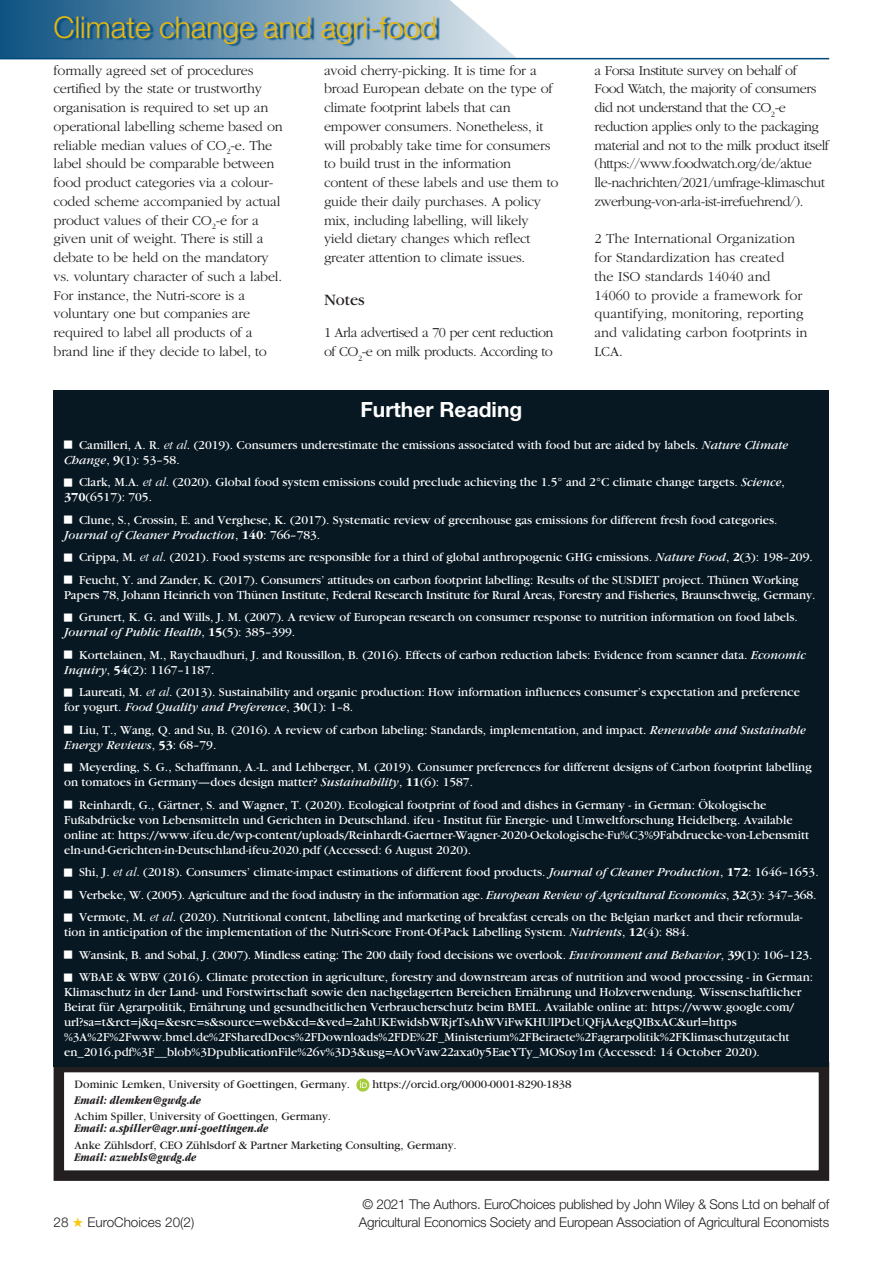
<style>
.page{position:relative;width:893px;height:1263px;background:#fff}
.page>*{position:absolute;margin:0;border:0;box-sizing:border-box;transform-origin:0 0}
.t1{font:300 30px "Helvetica Neue";color:#e8b80e}
.t2{font:700 21px "Helvetica Neue";color:#fff}
.t3{font:16.5px "Garamond";color:#231f20}
.t4{font:300 14.25px/18.8px "Garamond";letter-spacing:-.015em;color:#231f20}
.t5{font:300 14.25px/18.8px "Garamond";letter-spacing:-.04em;color:#231f20}
.t6{font:300 13.5px/18px "Helvetica Neue";letter-spacing:-.02em;color:#231f20}
.t7{font:300 13.5px "Helvetica Neue";color:#231f20}
.t8{font:12.75px/22.5px "Garamond";color:#fff}
.t9{font:12px "Garamond";color:#231f20}
.t10{font:italic 700 12px "Garamond";color:#231f20}
.s1{font-weight:300;font-style:italic}
.s2{font-style:italic}
.s3{font-family:"ITC Garamond";font-weight:700}
.s4{color:#fac60f}
</style>
<div class="page">
<svg style="left:0;top:0;width:516px;height:58px;background:#7ba0ba"></svg>
<svg style="left:56px;top:16px;width:384px;height:31px;background:#5e8bab"></svg>
<hr style="left:0;top:58px;width:829px;height:1px;background:#00497b">
<svg style="left:356px;top:1078px;width:13px;height:13px"></svg>
<svg style="left:360px;top:1081px;width:7px;height:7px"></svg>
<div style="left:54px;top:1062px;width:775px;height:119px;border:10px solid #231f20"></div>
<div style="left:54px;top:390px;width:775px;height:677px;background:#071822"></div>
<h1 class="t1" style="left:54px;top:9px;width:385px">Climate change and agri-food</h1>
<p class="t4" style="left:54px;top:61px;width:231px">formally agreed set of procedures certified by the state or trustworthy organisation is required to set up an operational labelling scheme based on reliable median values of CO<sub>2</sub>-e. The label should be comparable between food product categories via a colour&shy;coded scheme accompanied by actual product values of their CO<sub>2</sub>-e for a given unit of weight. There is still a debate to be held on the mandatory vs. voluntary character of such a label.<br>For instance, the Nutri-score is a voluntary one but companies are required to label all products of a brand line if they decide to label, to</p>
<p class="t4" style="left:324px;top:61px;width:236px">avoid cherry-picking. It is time for a broad European debate on the type of climate footprint labels that can empower consumers. Nonetheless, it will probably take time for consumers to build trust in the information content of these labels and use them to guide their daily purchases. A policy mix, including labelling, will likely yield dietary changes which reflect greater attention to climate issues.</p>
<p class="t3" style="left:324px;top:291px;width:42px">Notes</p>
<p class="t5" style="left:324px;top:323px;width:231px">1 Arla advertised a 70 per cent reduction of CO<sub>2</sub>-e on milk products. According to</p>
<p class="t5" style="left:594px;top:61px;width:236px">a Forsa Institute survey on behalf of Food Watch, the majority of consumers did not understand that the CO<sub>2</sub>-e reduction applies only to the packaging material and not to the milk product itself (https://www.foodwatch.org/de/aktue lle-nachrichten/2021/umfrage-klimaschut zwerbung-von-arla-ist-irrefuehrend/).</p>
<p class="t4" style="left:594px;top:230px;width:214px">2 The International Organization for Standardization has created<br>the ISO standards 14040 and<br>14060 to provide a framework for quantifying, monitoring, reporting and validating carbon footprints in<br>LCA.</p>
<h2 class="t2" style="left:360px;top:397px;width:163px">Further Reading</h2>
<p class="t8" style="left:64px;top:438px;width:726px;line-height:15px;text-indent:15px">Camilleri, A. R. <span class="s1">et al</span>. (2019). Consumers underestimate the emissions associated with food but are aided by labels. <span class="s2">Nature Climate<br>Change</span>, <span class="s3">9</span>(1): 53–58.</p>
<p class="t8" style="left:64px;top:475px;width:722px;line-height:15px;text-indent:15px">Clark, M.A. <span class="s1">et al</span>. (2020). Global food system emissions could preclude achieving the 1.5° and 2°C climate change targets. <span class="s2">Science</span>,<br><span class="s3">370</span>(6517): 705.</p>
<p class="t8" style="left:64px;top:513px;width:715px;line-height:15px;text-indent:15px">Clune, S., Crossin, E. and Verghese, K. (2017). Systematic review of greenhouse gas emissions for different fresh food categories.<br><span class="s2">Journal of Cleaner Production</span>, <span class="s3">140</span>: 766–783.</p>
<p class="t8" style="left:79px;top:546px;width:735px">Crippa, M. <span class="s1">et al</span>. (2021). Food systems are responsible for a third of global anthropogenic GHG emissions. <span class="s2">Nature Food</span>, <span class="s3">2</span>(3): 198–209.<br>Feucht, Y. and Zander, K. (2017). Consumers’ attitudes on carbon footprint labelling: Results of the SUSDIET project. Thünen Working</p>
<p class="t8" style="left:64px;top:584px;width:753px;text-align:center">Papers 78, Johann Heinrich von Thünen Institute, Federal Research Institute for Rural Areas, Forestry and Fisheries, Braunschweig, Germany.<br>Grunert, K. G. and Wills, J. M. (2007). A review of European research on consumer response to nutrition information on food labels.</p>
<p class="t8" style="left:79px;top:621px;width:728px;text-indent:-15px"><span class="s2">Journal of Public Health</span>, <span class="s3">15</span>(5): 385–399.<br>Kortelainen, M., Raychaudhuri, J. and Roussillon, B. (2016). Effects of carbon reduction labels: Evidence from scanner data. <span class="s2">Economic</span></p>
<p class="t8" style="left:79px;top:659px;width:723px;text-indent:-15px"><span class="s2">Inquiry</span>, <span class="s3">54</span>(2): 1167–1187.<br>Laureati, M. <span class="s1">et al</span>. (2013). Sustainability and organic production: How information influences consumer’s expectation and preference</p>
<p class="t8" style="left:79px;top:696px;width:728px;text-indent:-15px">for yogurt. <span class="s2">Food Quality and Preference</span>, <span class="s3">30</span>(1): 1–8.<br>Liu, T., Wang, Q. and Su, B. (2016). A review of carbon labeling: Standards, implementation, and impact. <span class="s2">Renewable and Sustainable</span></p>
<p class="t8" style="left:79px;top:734px;width:734px;text-indent:-15px"><span class="s2">Energy Reviews</span>, <span class="s3">53</span>: 68–79.<br>Meyerding, S. G., Schaffmann, A.-L. and Lehberger, M. (2019). Consumer preferences for different designs of Carbon footprint labelling</p>
<p class="t8" style="left:79px;top:771px;width:689px;text-indent:-15px">on tomatoes in Germany—does design matter? <span class="s2">Sustainability</span>, <span class="s3">11</span>(6): 1587.<br>Reinhardt, G., Gärtner, S. and Wagner, T. (2020). Ecological footprint of food and dishes in Germany - in German: Ökologische</p>
<p class="t8" style="left:64px;top:813px;width:747px;line-height:15px">Fußabdrücke von Lebensmitteln und Gerichten in Deutschland. ifeu - Institut für Energie- und Umweltforschung Heidelberg. Available online at: https://www.ifeu.de/wp-content/uploads/Reinhardt-Gaertner-Wagner-2020-Oekologische-Fu%C3%9Fabdruecke-von-Lebensmitt eln-und-Gerichten-in-Deutschland-ifeu-2020.pdf (Accessed: 6 August 2020).</p>
<p class="t8" style="left:79px;top:861px;width:741px">Shi, J. <span class="s1">et al</span>. (2018). Consumers’ climate-impact estimations of different food products. <span class="s2">Journal of Cleaner Production</span>, <span class="s3">172</span>: 1646–1653.<br>Verbeke, W. (2005). Agriculture and the food industry in the information age. <span class="s2">European Review of Agricultural Economics</span>, <span class="s3">32</span>(3): 347–368.<br>Vermote, M. <span class="s1">et al</span>. (2020). Nutritional content, labelling and marketing of breakfast cereals on the Belgian market and their reformula-</p>
<p class="t8" style="left:79px;top:921px;width:736px;text-indent:-15px">tion in anticipation of the implementation of the Nutri-Score Front-Of-Pack Labelling System. <span class="s2">Nutrients</span>, <span class="s3">12</span>(4): 884.<br>Wansink, B. and Sobal, J. (2007). Mindless eating: The 200 daily food decisions we overlook. <span class="s2">Environment and Behavior</span>, <span class="s3">39</span>(1): 106–123.<br>WBAE &amp; WBW (2016). Climate protection in agriculture, forestry and downstream areas of nutrition and wood processing - in German:</p>
<p class="t8" style="left:64px;top:985px;width:739px;line-height:15px">Klimaschutz in der Land- und Forstwirtschaft sowie den nachgelagerten Bereichen Ernährung und Holzverwendung. Wissenschaftlicher Beirat für Agrarpolitik, Ernährung und gesundheitlichen Verbraucherschutz beim BMEL. Available online at: https://www.google.com/ url?sa=t&amp;rct=j&amp;q=&amp;esrc=s&amp;source=web&amp;cd=&amp;ved=2ahUKEwidsbWRjrTsAhWViFwKHUlPDeUQFjAAegQIBxAC&amp;url=https %3A%2F%2Fwww.bmel.de%2FSharedDocs%2FDownloads%2FDE%2F_Ministerium%2FBeiraete%2Fagrarpolitik%2FKlimaschutzgutacht en_2016.pdf%3F__blob%3DpublicationFile%26v%3D3&amp;usg=AOvVaw22axa0y5EaeYTy_MOSoy1m (Accessed: 14 October 2020).</p>
<p class="t9" style="left:75px;top:1077px;width:277px">Dominic Lemken, University of Goettingen, Germany.</p>
<p class="t9" style="left:372px;top:1077px;width:201px">https://orcid.org/0000-0001-8290-1838</p>
<p class="t10" style="left:75px;top:1093px;width:128px">Email: dlemken@gwdg.de</p>
<p class="t9" style="left:75px;top:1110px;width:258px">Achim Spiller, University of Goettingen, Germany.</p>
<p class="t10" style="left:75px;top:1121px;width:195px">Email: a.spiller@agr.uni-goettingen.de</p>
<p class="t9" style="left:75px;top:1138px;width:384px">Anke Zühlsdorf, CEO Zühlsdorf &amp; Partner Marketing Consulting, Germany.</p>
<p class="t10" style="left:75px;top:1150px;width:123px">Email: azuehls@gwdg.de</p>
<p class="t7" style="left:54px;top:1214px;width:142px">28 <span class="s4">★</span> EuroChoices 20(2)</p>
<p class="t6" style="left:359px;top:1195px;width:472px">© 2021 The Authors. EuroChoices published by John Wiley &amp; Sons Ltd on behalf of<br>Agricultural Economics Society and European Association of Agricultural Economists</p>
</div>
